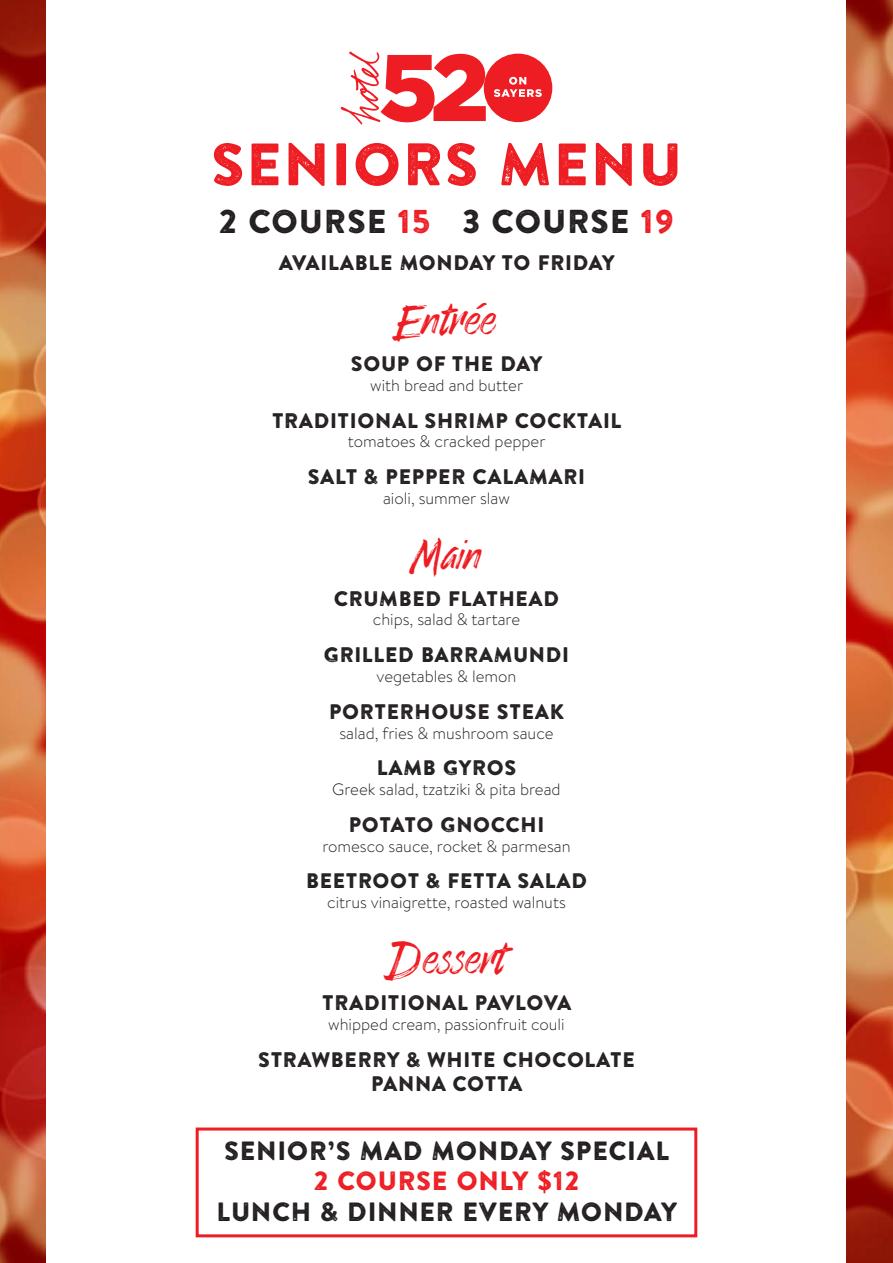
<style>
.page{position:relative;width:893px;height:1263px;background:#fff}
.page>*{position:absolute;margin:0;border:0;box-sizing:border-box;transform-origin:0 0}
.t1{font:59.7px "Brandon Printed One";color:#ee1d23}
.t2{font:43.5px "Enjoythe Ride";color:#ee1d23}
.t3{font:33px "Brandon Printed One";color:#231f20}
.t4{font:26.4px "Brandon Printed One";color:#231f20}
.t5{font:26.4px "Brandon Printed One";color:#ee1d23}
.t6{font:21px/24px "Brandon Printed One";color:#231f20;text-align:center}
.t7{font:300 16.5px "Brandon Text";color:#231f20}
.s1{color:#ee1d23}
</style>
<div class="page">
<img style="left:0;top:0;width:46px;height:1263px">
<img style="left:846px;top:0;width:47px;height:1263px">
<div style="left:484px;top:54px;width:68px;height:68px;background:#ee1d23;border-radius:50%"></div>
<svg style="left:494px;top:77px;width:48px;height:20px"></svg>
<svg style="left:341px;top:52px;width:145px;height:73px"></svg>
<div style="left:196px;top:1127px;width:501px;height:110px;border:3px solid #ee1d23"></div>
<p class="t1" style="left:210px;top:127px;width:474px">SENIORS MENU</p>
<p class="t3" style="left:218px;top:201px;width:457px">2 COURSE <span class="s1">15</span> 3 COURSE <span class="s1">19</span></p>
<p class="t6" style="left:278px;top:250px;width:339px">AVAILABLE MONDAY TO FRIDAY</p>
<p class="t2" style="left:397px;top:294px;width:101px">Entrée</p>
<p class="t6" style="left:351px;top:351px;width:194px">SOUP OF THE DAY</p>
<p class="t7" style="left:370px;top:374px;width:154px">with bread and butter</p>
<p class="t6" style="left:272px;top:408px;width:352px">TRADITIONAL SHRIMP COCKTAIL</p>
<p class="t7" style="left:348px;top:430px;width:199px">tomatoes &amp; cracked pepper</p>
<p class="t6" style="left:307px;top:464px;width:279px">SALT &amp; PEPPER CALAMARI</p>
<p class="t7" style="left:383px;top:487px;width:128px">aioli, summer slaw</p>
<p class="t2" style="left:412px;top:528px;width:71px">Main</p>
<p class="t6" style="left:333px;top:586px;width:228px">CRUMBED FLATHEAD</p>
<p class="t7" style="left:373px;top:608px;width:149px">chips, salad &amp; tartare</p>
<p class="t6" style="left:324px;top:643px;width:247px">GRILLED BARRAMUNDI</p>
<p class="t7" style="left:377px;top:665px;width:141px">vegetables &amp; lemon</p>
<p class="t6" style="left:329px;top:699px;width:237px">PORTERHOUSE STEAK</p>
<p class="t7" style="left:339px;top:722px;width:215px">salad, fries &amp; mushroom sauce</p>
<p class="t6" style="left:376px;top:756px;width:142px">LAMB GYROS</p>
<p class="t7" style="left:332px;top:778px;width:230px">Greek salad, tzatziki &amp; pita bread</p>
<p class="t6" style="left:348px;top:812px;width:198px">POTATO GNOCCHI</p>
<p class="t7" style="left:322px;top:835px;width:250px">romesco sauce, rocket &amp; parmesan</p>
<p class="t6" style="left:306px;top:869px;width:283px">BEETROOT &amp; FETTA SALAD</p>
<p class="t7" style="left:327px;top:891px;width:240px">citrus vinaigrette, roasted walnuts</p>
<p class="t2" style="left:388px;top:933px;width:118px">Dessert</p>
<p class="t6" style="left:322px;top:990px;width:251px">TRADITIONAL PAVLOVA</p>
<p class="t7" style="left:328px;top:1013px;width:238px">whipped cream, passionfruit couli</p>
<p class="t6" style="left:258px;top:1047px;width:379px">STRAWBERRY &amp; WHITE CHOCOLATE<br>PANNA COTTA</p>
<p class="t4" style="left:224px;top:1134px;width:448px">SENIOR’S MAD MONDAY SPECIAL</p>
<p class="t5" style="left:313px;top:1164px;width:268px">2 COURSE ONLY $12</p>
<p class="t4" style="left:216px;top:1194px;width:463px">LUNCH &amp; DINNER EVERY MONDAY</p>
</div>
